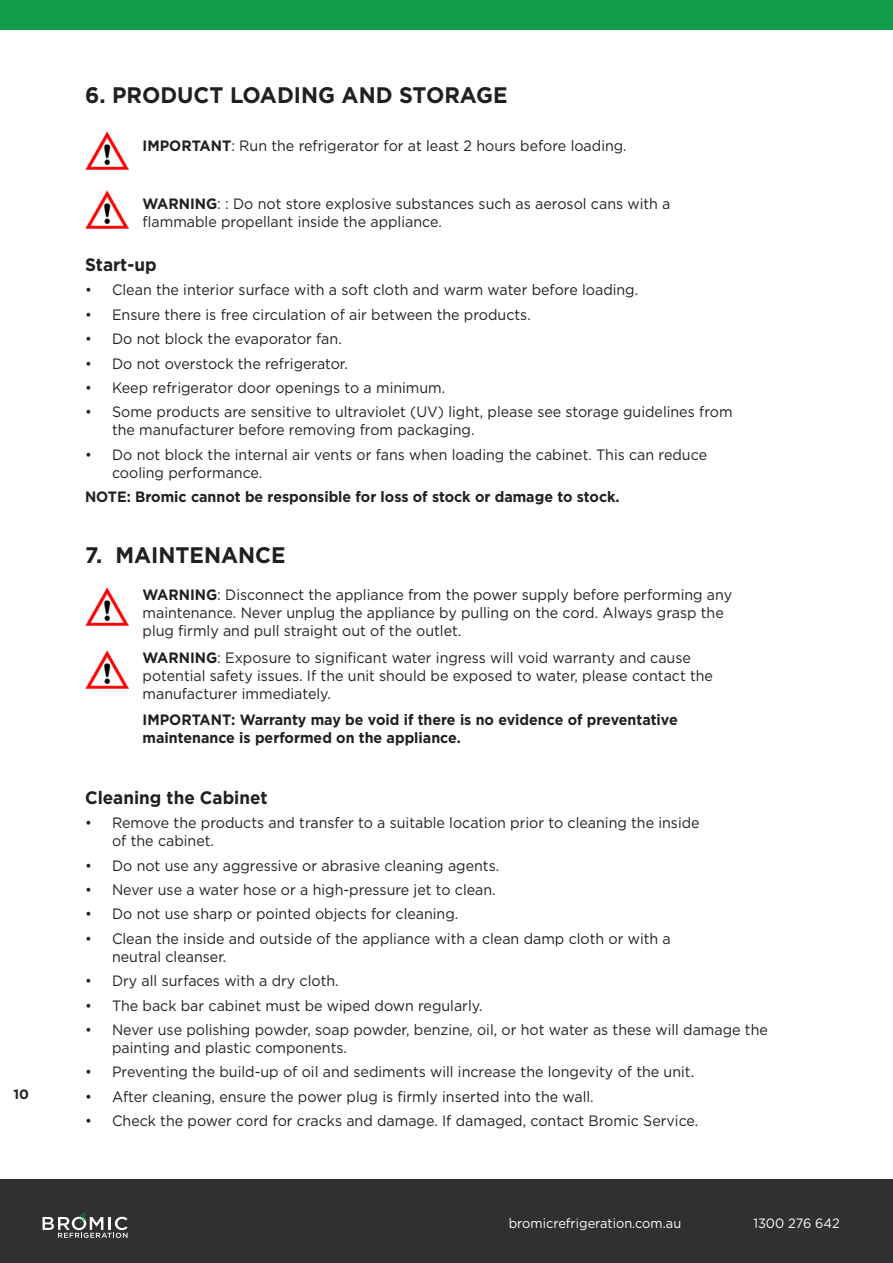
<style>
.page{position:relative;width:893px;height:1263px;background:#fff}
.page>*{position:absolute;margin:0;border:0;box-sizing:border-box;transform-origin:0 0}
.t1{font:700 22.5px "Gotham";color:#231f20;scale:.96 1}
.t2{font:700 18px "Gotham";color:#231f20;scale:.95 1}
.t3{font:15px/18px "Gotham";color:#231f20;scale:.95 1}
.t4{font:700 15px/18px "Gotham";color:#231f20;scale:.95 1}
.t5{font:13.5px "Gotham";color:#fff;scale:.95 1}
.t6{font:700 13.5px "Gotham";color:#231f20}
.s1{font-weight:700}
</style>
<div class="page">
<div style="left:0;top:1179px;width:893px;height:84px;background:#312f30"></div>
<div style="left:0;top:0;width:893px;height:30px;background:#129b49"></div>
<svg style="left:43px;top:1212px;width:85px;height:26px"></svg>
<img style="left:85px;top:131px;width:44px;height:38px">
<img style="left:85px;top:190px;width:44px;height:39px">
<img style="left:85px;top:588px;width:44px;height:38px">
<img style="left:85px;top:650px;width:44px;height:39px">
<p class="t6" style="left:13px;top:1089px;width:17px">10</p>
<h1 class="t1" style="left:85px;top:85px;width:442px">6. PRODUCT LOADING AND STORAGE</h1>
<p class="t3" style="left:143px;top:137px;width:511px"><span class="s1">IMPORTANT</span>: Run the refrigerator for at least 2 hours before loading.</p>
<p class="t3" style="left:143px;top:196px;width:557px"><span class="s1">WARNING</span>: : Do not store explosive substances such as aerosol cans with a flammable propellant inside the appliance.</p>
<p class="t2" style="left:85px;top:257px;width:77px">Start-up</p>
<p class="t3" style="left:85px;top:282px;width:584px">• Clean the interior surface with a soft cloth and warm water before loading.</p>
<p class="t3" style="left:85px;top:306px;width:471px">• Ensure there is free circulation of air between the products.</p>
<p class="t3" style="left:85px;top:331px;width:272px">• Do not block the evaporator fan.</p>
<p class="t3" style="left:85px;top:355px;width:278px">• Do not overstock the refrigerator.</p>
<p class="t3" style="left:85px;top:379px;width:381px">• Keep refrigerator door openings to a minimum.</p>
<p class="t3" style="left:112px;top:404px;width:655px;text-indent:-27px">• Some products are sensitive to ultraviolet (UV) light, please see storage guidelines from the manufacturer before removing from packaging.</p>
<p class="t3" style="left:112px;top:446px;width:628px;text-indent:-27px">• Do not block the internal air vents or fans when loading the cabinet. This can reduce cooling performance.</p>
<p class="t4" style="left:85px;top:488px;width:564px">NOTE: Bromic cannot be responsible for loss of stock or damage to stock.</p>
<h1 class="t1" style="left:85px;top:545px;width:210px">7. MAINTENANCE</h1>
<p class="t3" style="left:143px;top:586px;width:622px"><span class="s1">WARNING</span>: Disconnect the appliance from the power supply before performing any maintenance. Never unplug the appliance by pulling on the cord. Always grasp the plug firmly and pull straight out of the outlet.</p>
<p class="t3" style="left:143px;top:649px;width:602px"><span class="s1">WARNING</span>: Exposure to significant water ingress will void warranty and cause potential safety issues. If the unit should be exposed to water, please contact the manufacturer immediately.</p>
<p class="t4" style="left:143px;top:711px;width:565px">IMPORTANT: Warranty may be void if there is no evidence of preventative maintenance is performed on the appliance.</p>
<p class="t2" style="left:85px;top:789px;width:194px">Cleaning the Cabinet</p>
<p class="t3" style="left:112px;top:815px;width:620px;text-indent:-27px">• Remove the products and transfer to a suitable location prior to cleaning the inside of the cabinet.</p>
<p class="t3" style="left:85px;top:857px;width:438px">• Do not use any aggressive or abrasive cleaning agents.</p>
<p class="t3" style="left:85px;top:881px;width:434px">• Never use a water hose or a high-pressure jet to clean.</p>
<p class="t3" style="left:85px;top:906px;width:394px">• Do not use sharp or pointed objects for cleaning.</p>
<p class="t3" style="left:112px;top:930px;width:590px;text-indent:-27px">• Clean the inside and outside of the appliance with a clean damp cloth or with a neutral cleanser.</p>
<p class="t3" style="left:85px;top:973px;width:269px">• Dry all surfaces with a dry cloth.</p>
<p class="t3" style="left:85px;top:997px;width:420px">• The back bar cabinet must be wiped down regularly.</p>
<p class="t3" style="left:112px;top:1021px;width:692px;text-indent:-27px">• Never use polishing powder, soap powder, benzine, oil, or hot water as these will damage the painting and plastic components.</p>
<p class="t3" style="left:85px;top:1064px;width:643px">• Preventing the build-up of oil and sediments will increase the longevity of the unit.</p>
<p class="t3" style="left:85px;top:1088px;width:537px">• After cleaning, ensure the power plug is firmly inserted into the wall.</p>
<p class="t3" style="left:85px;top:1113px;width:647px">• Check the power cord for cracks and damage. If damaged, contact Bromic Service.</p>
<p class="t5" style="left:509px;top:1217px;width:183px">bromicrefrigeration.com.au</p>
<p class="t5" style="left:753px;top:1217px;width:92px">1300 276 642</p>
</div>
